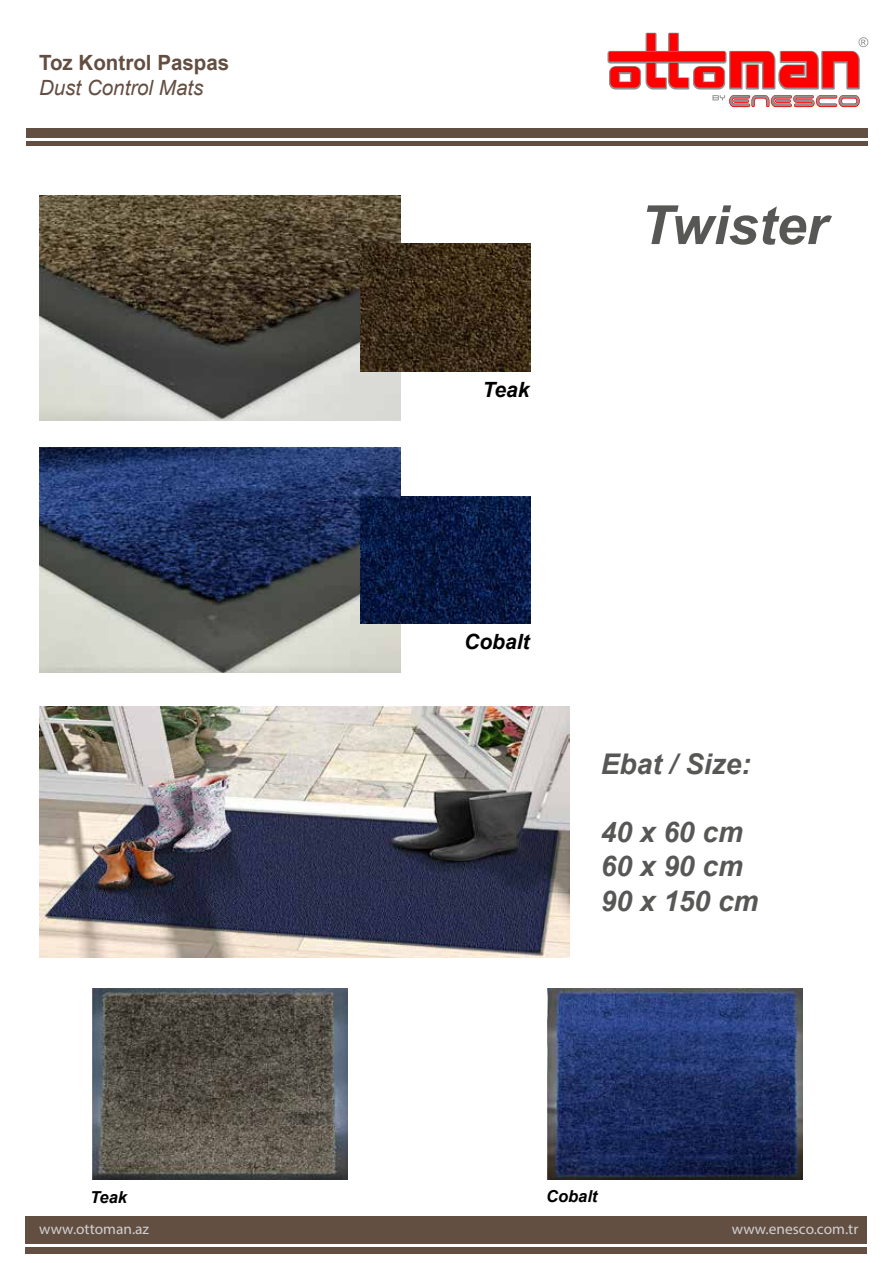
<style>
.page{position:relative;width:893px;height:1263px;background:#fff}
.page>*{position:absolute;margin:0;border:0;box-sizing:border-box;transform-origin:0 0}
.t1{font:italic 700 54px "Arial";color:#575756}
.t2{font:italic 700 28.5px/34.2px "Arial";color:#575756}
.t3{font:700 21px "Arial";color:#634e42}
.t4{font:italic 21px "Arial";color:#634e42}
.t5{font:italic 700 21px "Arial";color:#000}
.t6{font:italic 700 16.5px "Arial";color:#000}
.t7{font:15px "Myriad Pro";color:#d1d1d1}
</style>
<div class="page">
<div style="left:26px;top:1247px;width:841px;height:7px;background:#634e42"></div>
<svg style="left:607px;top:33px;width:261px;height:74px"></svg>
<div style="left:26px;top:1216px;width:841px;height:27px;background:#634e42"></div>
<div style="left:26px;top:128px;width:841px;height:10px;background:#634e42"></div>
<hr style="left:26px;top:141px;width:841px;height:4px;background:#634e42">
<img style="left:40px;top:195px;width:361px;height:225px">
<img style="left:361px;top:244px;width:170px;height:127px">
<img style="left:40px;top:447px;width:361px;height:226px">
<img style="left:361px;top:496px;width:170px;height:128px">
<img style="left:92px;top:988px;width:255px;height:192px">
<img style="left:548px;top:988px;width:255px;height:192px">
<img style="left:40px;top:706px;width:530px;height:251px">
<p class="t3" style="left:39px;top:49px;width:192px">Toz Kontrol Paspas</p>
<p class="t4" style="left:39px;top:74px;width:166px">Dust Control Mats</p>
<p class="t5" style="left:482px;top:376px;width:49px">Teak</p>
<h1 class="t1" style="left:640px;top:190px;width:189px">Twister</h1>
<p class="t5" style="left:464px;top:628px;width:67px">Cobalt</p>
<p class="t2" style="left:601px;top:748px;width:151px">Ebat / Size:</p>
<p class="t2" style="left:601px;top:816px;width:159px">40 x 60 cm<br>60 x 90 cm<br>90 x 150 cm</p>
<p class="t6" style="left:90px;top:1186px;width:38px">Teak</p>
<p class="t6" style="left:546px;top:1186px;width:53px">Cobalt</p>
<p class="t7" style="left:39px;top:1220px;width:111px">www.ottoman.az</p>
<p class="t7" style="left:732px;top:1220px;width:128px">www.enesco.com.tr</p>
</div>
